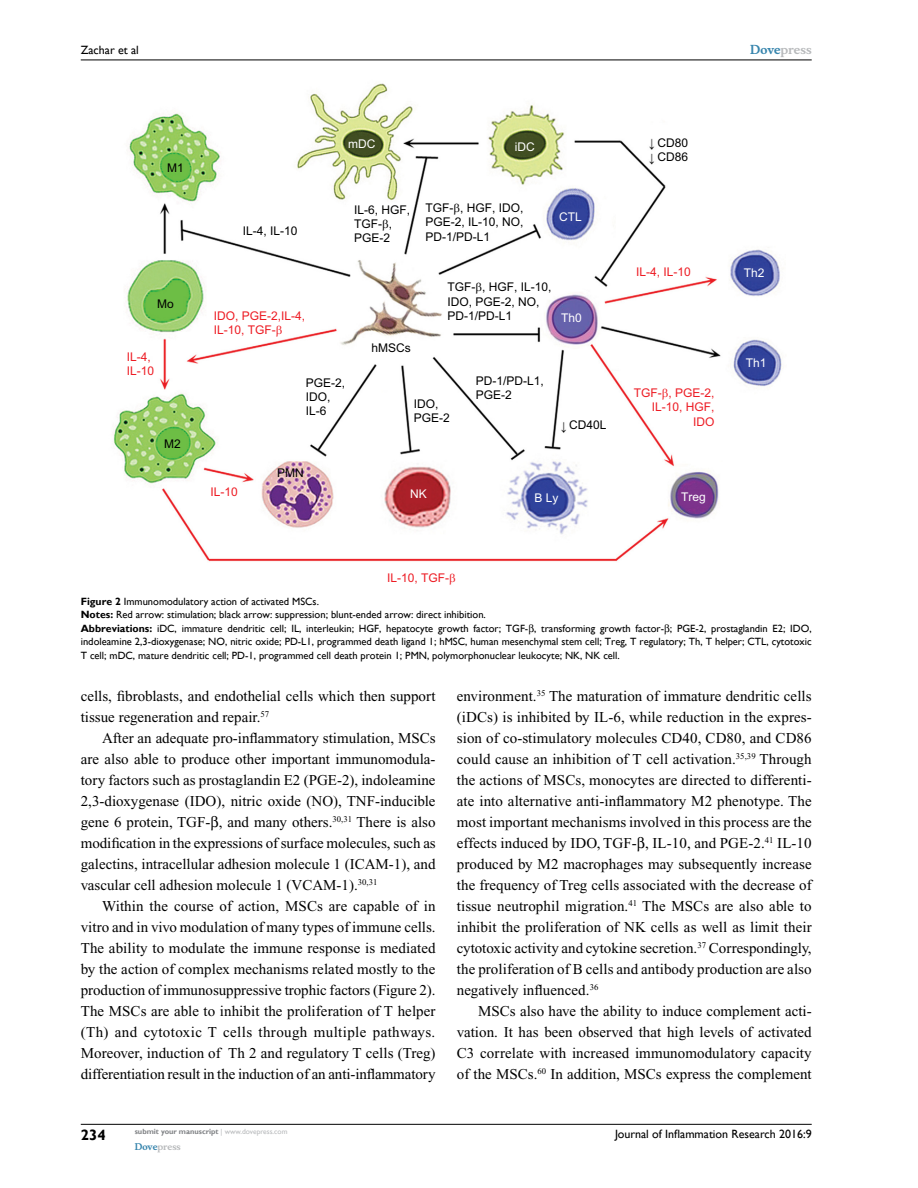
<style>
.page{position:relative;width:918px;height:1188px;background:#fff}
.page>*{position:absolute;margin:0;border:0;box-sizing:border-box;transform-origin:0 0}
.t1{font:15px/21px "Times New Roman";color:#000;text-align:justify}
.t2{font:700 15px "Gill Sans";color:#000}
.t3{font:12px/14.4px "Arial";color:#000}
.t4{font:12px/14.4px "Arial";color:#ed1c24}
.t5{font:12px "Gill Sans";color:#000}
.t6{font:12px "Arial";color:#fff}
.t7{font:700 12px "Musee";color:#b8babc}
.t8{font:10.5px/13.5px "Gill Sans";color:#000}
.t9{font:700 9px "Musee";color:#b8babc}
.t10{font:700 7.5px "Gill Sans";color:#808285}
.s1{color:#3785ad}
.s2{font-weight:700}
.s3{font-weight:400;color:#b8babc}
</style>
<div class="page">
<hr style="left:81px;top:1124px;width:731px;height:1px;background:#000">
<hr style="left:81px;top:60px;width:731px;height:1px;background:#000">
<img style="left:113px;top:83px;width:669px;height:479px">
<svg style="left:383px;top:220px;width:5px;height:11px"></svg>
<svg style="left:277px;top:326px;width:5px;height:11px"></svg>
<svg style="left:454px;top:204px;width:6px;height:11px"></svg>
<svg style="left:476px;top:283px;width:6px;height:11px"></svg>
<svg style="left:662px;top:388px;width:6px;height:11px"></svg>
<p class="t5" style="left:81px;top:43px;width:60px">Zachar et al</p>
<p class="t7" style="left:750px;top:43px;width:63px"><span class="s1">Dove</span>press</p>
<p class="t3" style="left:167px;top:162px;width:18px">M1</p>
<p class="t3" style="left:157px;top:298px;width:18px">Mo</p>
<p class="t4" style="left:127px;top:350px;width:29px">IL-4,<br>IL-10</p>
<p class="t3" style="left:164px;top:438px;width:18px">M2</p>
<p class="t3" style="left:243px;top:225px;width:56px">IL-4, IL-10</p>
<p class="t4" style="left:214px;top:310px;width:93px">IDO, PGE-2,IL-4,<br>IL-10, TGF-</p>
<p class="t6" style="left:348px;top:136px;width:29px">mDC</p>
<p class="t6" style="left:515px;top:139px;width:21px">iDC</p>
<p class="t3" style="left:658px;top:136px;width:32px">CD80<br>CD86</p>
<p class="t3" style="left:354px;top:203px;width:58px">IL-6, HGF,<br>TGF- ,<br>PGE-2</p>
<p class="t3" style="left:426px;top:202px;width:100px;text-align:justify">TGF- , HGF, IDO, PGE-2, IL-10, NO, PD-1/PD-L1</p>
<p class="t6" style="left:559px;top:209px;width:24px">CTL</p>
<p class="t3" style="left:372px;top:342px;width:41px">hMSCs</p>
<p class="t3" style="left:447px;top:281px;width:105px">TGF- , HGF, IL-10,<br>IDO, PGE-2, NO,<br>PD-1/PD-L1</p>
<p class="t6" style="left:561px;top:310px;width:22px">Th0</p>
<p class="t4" style="left:636px;top:266px;width:56px">IL-4, IL-10</p>
<p class="t4" style="left:210px;top:486px;width:29px">IL-10</p>
<p class="t3" style="left:306px;top:376px;width:41px">PGE-2,<br>IDO,<br>IL-6</p>
<p class="t3" style="left:277px;top:466px;width:28px">PMN</p>
<p class="t3" style="left:414px;top:398px;width:38px">IDO,<br>PGE-2</p>
<p class="t3" style="left:476px;top:375px;width:70px">PD-1/PD-L1,<br>PGE-2</p>
<p class="t3" style="left:569px;top:419px;width:39px">CD40L</p>
<p class="t4" style="left:634px;top:387px;width:82px;text-align:right">TGF- , PGE-2,<br>IL-10, HGF,<br>IDO</p>
<p class="t6" style="left:410px;top:486px;width:18px">NK</p>
<p class="t6" style="left:534px;top:490px;width:26px">B Ly</p>
<p class="t6" style="left:681px;top:489px;width:26px">Treg</p>
<p class="t4" style="left:387px;top:571px;width:64px">IL-10, TGF-</p>
<p class="t6" style="left:744px;top:265px;width:22px">Th2</p>
<p class="t6" style="left:746px;top:355px;width:22px">Th1</p>
<p class="t8" style="left:81px;top:595px;width:732px"><span class="s2">Figure 2</span> Immunomodulatory action of activated MSCs.<br><span class="s2">Notes:</span> Red arrow: stimulation; black arrow: suppression; blunt-ended arrow: direct inhibition.<br><span class="s2">Abbreviations:</span> iDC, immature dendritic cell; IL, interleukin; HGF, hepatocyte growth factor; TGF- , transforming growth factor- ; PGE-2, prostaglandin E2; IDO, indoleamine 2,3-dioxygenase; NO, nitric oxide; PD-L1, programmed death ligand 1; hMSC, human mesenchymal stem cell; Treg, T regulatory; Th, T helper; CTL, cytotoxic T cell; mDC, mature dendritic cell; PD-1, programmed cell death protein 1; PMN, polymorphonuclear leukocyte; NK, NK cell.</p>
<p class="t1" style="left:81px;top:686px;width:356px">cells, fibroblasts, and endothelial cells which then support tissue regeneration and repair.<sup>57</sup></p>
<p class="t1" style="left:81px;top:728px;width:357px;text-indent:21px">After an adequate pro-inflammatory stimulation, MSCs are also able to produce other important immunomodula&shy;tory factors such as prostaglandin E2 (PGE-2), indoleamine 2,3-dioxygenase (IDO), nitric oxide (NO), TNF-inducible gene 6 protein, TGF- , and many others.<sup>30,31</sup> There is also modification in the expressions of surface molecules, such as galectins, intracellular adhesion molecule 1 (ICAM-1), and vascular cell adhesion molecule 1 (VCAM-1).<sup>30,31</sup></p>
<p class="t1" style="left:81px;top:896px;width:356px;text-indent:21px">Within the course of action, MSCs are capable of in vitro and in vivo modulation of many types of immune cells.<br>The ability to modulate the immune response is mediated by the action of complex mechanisms related mostly to the production of immunosuppressive trophic factors (Figure 2).<br>The MSCs are able to inhibit the proliferation of T helper (Th) and cytotoxic T cells through multiple pathways.<br>Moreover, induction of Th 2 and regulatory T cells (Treg) differentiation result in the induction of an anti-inflammatory</p>
<p class="t1" style="left:457px;top:686px;width:357px">environment.<sup>35</sup> The maturation of immature dendritic cells (iDCs) is inhibited by IL-6, while reduction in the expres&shy;sion of co-stimulatory molecules CD40, CD80, and CD86 could cause an inhibition of T cell activation.<sup>35,39</sup> Through the actions of MSCs, monocytes are directed to differenti&shy;ate into alternative anti-inflammatory M2 phenotype. The most important mechanisms involved in this process are the effects induced by IDO, TGF- , IL-10, and PGE-2.<sup>41</sup> IL-10 produced by M2 macrophages may subsequently increase the frequency of Treg cells associated with the decrease of tissue neutrophil migration.<sup>41</sup> The MSCs are also able to inhibit the proliferation of NK cells as well as limit their cytotoxic activity and cytokine secretion.<sup>37</sup> Correspondingly, the proliferation of B cells and antibody production are also negatively influenced.<sup>36</sup></p>
<p class="t1" style="left:457px;top:1001px;width:356px;text-indent:21px">MSCs also have the ability to induce complement acti&shy;vation. It has been observed that high levels of activated C3 correlate with increased immunomodulatory capacity of the MSCs.<sup>60</sup> In addition, MSCs express the complement</p>
<p class="t2" style="left:81px;top:1126px;width:26px">234</p>
<p class="t10" style="left:135px;top:1127px;width:154px">submit your manuscript <span class="s3">| www.dovepress.com</span></p>
<p class="t9" style="left:135px;top:1141px;width:48px"><span class="s1">Dove</span>press</p>
<p class="t5" style="left:615px;top:1127px;width:198px">Journal of Inflammation Research 2016:9</p>
</div>
